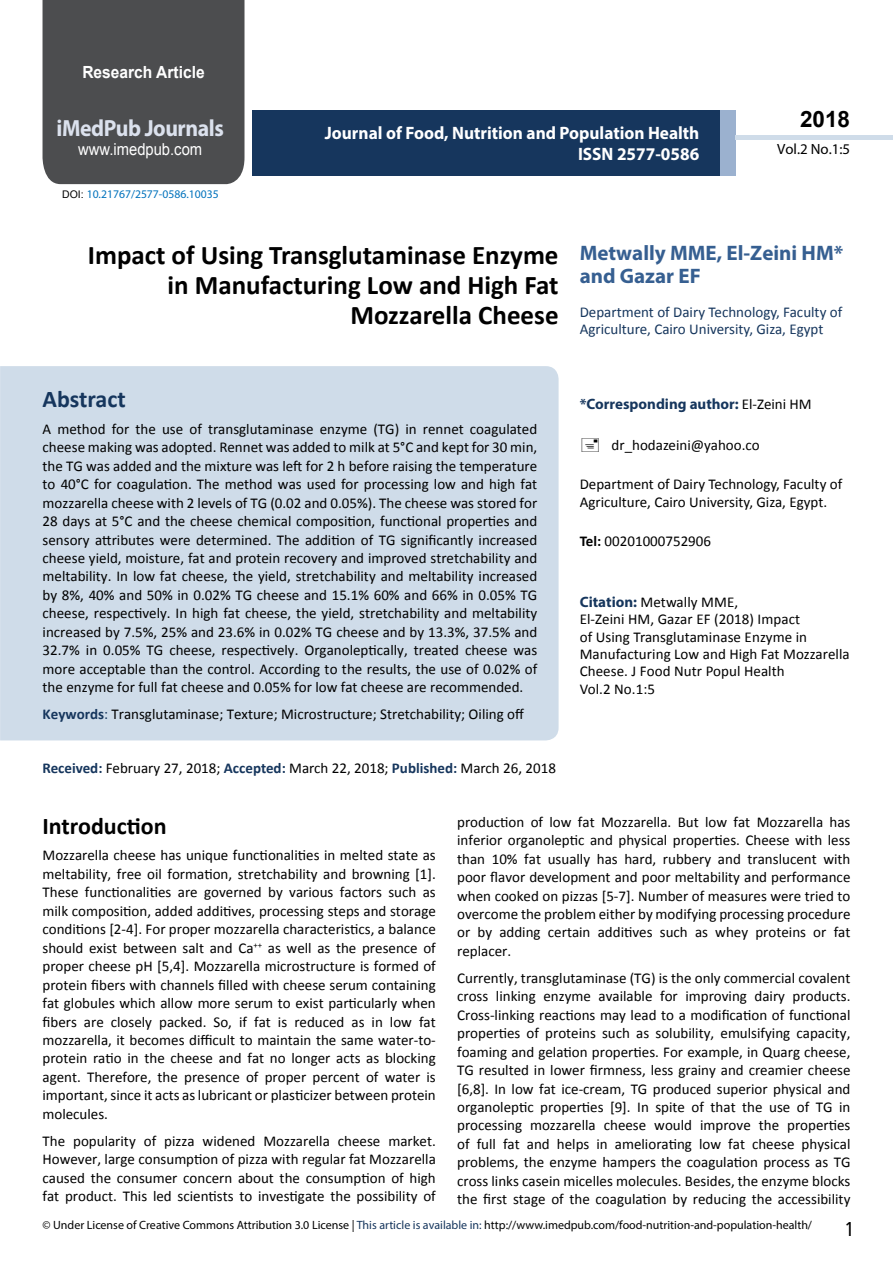
<style>
.page{position:relative;width:893px;height:1263px;background:#fff}
.page>*{position:absolute;margin:0;border:0;box-sizing:border-box;transform-origin:0 0}
.t1{font:700 27px/29.7px "Calibri";color:#000;text-align:right}
.t2{font:25.5px "Tunga";color:#000}
.t3{font:700 24px "Calibri";color:#000}
.t4{font:700 24px "Calibri";color:#16365d}
.t5{font:700 23.4px "Myriad Pro";letter-spacing:-.02em;color:#dbe1ed;scale:.93 1}
.t6{font:700 22.5px "Arial";color:#000}
.t7{font:700 21px/23.1px "Myriad Pro";color:#365f91}
.t8{font:700 18px/21.6px "Myriad Pro";color:#fff;text-align:right;scale:.96 1}
.t9{font:700 16.8px "Arial";color:#fff;scale:.93 1}
.t10{font:16.5px "Arial";color:#fff;scale:.89 1}
.t11{font:15px/18.5px "Calibri";color:#000;text-align:justify}
.t12{font:15px/17.4px "Calibri";color:#16365d}
.t13{font:700 15px "Myriad Pro";color:#16365d}
.t14{font:14.85px "Myriad Pro";color:#000}
.t15{font:12px "Myriad Pro";color:#000}
.t16{font:11.7px "Myriad Pro";color:#0072bc}
.s1{font-family:"Arial";font-size:10.5px;color:#000}
.s2{font-weight:700;color:#16365d}
.s3{color:#16365d}
.s4{font-family:"Calibri";font-weight:400;color:#000}
.s5{font-weight:700}
.s6{font-family:"Myriad Pro";font-weight:700;color:#16365d}
</style>
<div class="page">
<div style="left:252px;top:110px;width:469px;height:66px;background:#16365d"></div>
<div style="left:720px;top:110px;width:16px;height:66px;background:#9bb1cf"></div>
<div style="left:43px;top:0;width:201px;height:184px;background:#4c4d4f"></div>
<div style="left:736px;top:135px;width:157px;height:5px;background:#cfdce9"></div>
<div style="left:0;top:366px;width:559px;height:374px;background:#cfdce9"></div>
<p class="t9" style="left:82px;top:61px;width:133px">Research Article</p>
<h3 class="t5" style="left:57px;top:113px;width:181px">iMedPub Journals</h3>
<p class="t10" style="left:78px;top:138px;width:141px">www.imedpub.com</p>
<p class="t16" style="left:62px;top:187px;width:158px"><span class="s1">DOI:</span> 10.21767/2577-0586.10035</p>
<p class="t8" style="left:325px;top:121px;width:392px">Journal of Food, Nutrition and Population Health<br>ISSN 2577-0586</p>
<h3 class="t6" style="left:800px;top:104px;width:52px">2018</h3>
<p class="t14" style="left:777px;top:140px;width:75px">Vol.2 No.1:5</p>
<h1 class="t1" style="left:88px;top:240px;width:472px">Impact of Using Transglutaminase Enzyme in Manufacturing Low and High Fat<br>Mozzarella Cheese</h1>
<h3 class="t4" style="left:43px;top:384px;width:85px">Abstract</h3>
<p class="t11" style="left:43px;top:420px;width:496px">A method for the use of transglutaminase enzyme (TG) in rennet coagulated cheese making was adopted. Rennet was added to milk at 5°C and kept for 30 min, the TG was added and the mixture was left for 2 h before raising the temperature to 40°C for coagulation. The method was used for processing low and high fat mozzarella cheese with 2 levels of TG (0.02 and 0.05%). The cheese was stored for 28 days at 5°C and the cheese chemical composition, functional properties and sensory attributes were determined. The addition of TG significantly increased cheese yield, moisture, fat and protein recovery and improved stretchability and meltability. In low fat cheese, the yield, stretchability and meltability increased by 8%, 40% and 50% in 0.02% TG cheese and 15.1% 60% and 66% in 0.05% TG cheese, respectively. In high fat cheese, the yield, stretchability and meltability increased by 7.5%, 25% and 23.6% in 0.02% TG cheese and by 13.3%, 37.5% and 32.7% in 0.05% TG cheese, respectively. Organoleptically, treated cheese was more acceptable than the control. According to the results, the use of 0.02% of the enzyme for full fat cheese and 0.05% for low fat cheese are recommended.</p>
<p class="t11" style="left:43px;top:705px;width:483px"><span class="s2">Keywords</span><span class="s3">:</span> Transglutaminase; Texture; Microstructure; Stretchability; Oiling off</p>
<p class="t11" style="left:43px;top:759px;width:515px"><span class="s2">Received:</span> February 27, 2018; <span class="s2">Accepted:</span> March 22, 2018; <span class="s2">Published:</span> March 26, 2018</p>
<h3 class="t7" style="left:580px;top:240px;width:265px">Metwally MME, El-Zeini HM* and Gazar EF</h3>
<p class="t12" style="left:580px;top:303px;width:264px">Department of Dairy Technology, Faculty of<br>Agriculture, Cairo University, Giza, Egypt</p>
<p class="t13" style="left:580px;top:394px;width:234px">*Corresponding author: <span class="s4">El-Zeini HM</span></p>
<p class="t11" style="left:612px;top:436px;width:150px">dr_hodazeini@yahoo.co</p>
<p class="t11" style="left:580px;top:475px;width:264px;line-height:18px">Department of Dairy Technology, Faculty of<br>Agriculture, Cairo University, Giza, Egypt.</p>
<p class="t11" style="left:580px;top:532px;width:133px"><span class="s5">Tel:</span> 00201000752906</p>
<p class="t11" style="left:580px;top:593px;width:272px;line-height:17.4px;text-align:left"><span class="s6">Citation:</span> Metwally MME,<br>El-Zeini HM, Gazar EF (2018) Impact<br>of Using Transglutaminase Enzyme in<br>Manufacturing Low and High Fat Mozzarella<br>Cheese. J Food Nutr Popul Health<br>Vol.2 No.1:5</p>
<h3 class="t3" style="left:43px;top:810px;width:126px">Introduction</h3>
<p class="t11" style="left:43px;top:846px;width:395px">Mozzarella cheese has unique functionalities in melted state as meltability, free oil formation, stretchability and browning [1].<br>These functionalities are governed by various factors such as milk composition, added additives, processing steps and storage conditions [2-4]. For proper mozzarella characteristics, a balance should exist between salt and Ca<sup>++</sup> as well as the presence of proper cheese pH [5,4]. Mozzarella microstructure is formed of protein fibers with channels filled with cheese serum containing fat globules which allow more serum to exist particularly when fibers are closely packed. So, if fat is reduced as in low fat mozzarella, it becomes difficult to maintain the same water-to&shy;protein ratio in the cheese and fat no longer acts as blocking agent. Therefore, the presence of proper percent of water is important, since it acts as lubricant or plasticizer between protein molecules.</p>
<p class="t11" style="left:43px;top:1131px;width:395px">The popularity of pizza widened Mozzarella cheese market.<br>However, large consumption of pizza with regular fat Mozzarella caused the consumer concern about the consumption of high fat product. This led scientists to investigate the possibility of</p>
<p class="t11" style="left:457px;top:812px;width:395px">production of low fat Mozzarella. But low fat Mozzarella has inferior organoleptic and physical properties. Cheese with less than 10% fat usually has hard, rubbery and translucent with poor flavor development and poor meltability and performance when cooked on pizzas [5-7]. Number of measures were tried to overcome the problem either by modifying processing procedure or by adding certain additives such as whey proteins or fat replacer.</p>
<p class="t11" style="left:457px;top:969px;width:395px">Currently, transglutaminase (TG) is the only commercial covalent cross linking enzyme available for improving dairy products.<br>Cross-linking reactions may lead to a modification of functional properties of proteins such as solubility, emulsifying capacity, foaming and gelation properties. For example, in Quarg cheese, TG resulted in lower firmness, less grainy and creamier cheese [6,8]. In low fat ice-cream, TG produced superior physical and organoleptic properties [9]. In spite of that the use of TG in processing mozzarella cheese would improve the properties of full fat and helps in ameliorating low fat cheese physical problems, the enzyme hampers the coagulation process as TG cross links casein micelles molecules. Besides, the enzyme blocks the first stage of the coagulation by reducing the accessibility</p>
<p class="t15" style="left:43px;top:1218px;width:771px">© Under License of Creative Commons Attribution 3.0 License | <span class="s3">This article is available in:</span> http://www.imedpub.com/food-nutrition-and-population-health/</p>
<h2 class="t2" style="left:846px;top:1212px;width:9px">1</h2>
</div>
